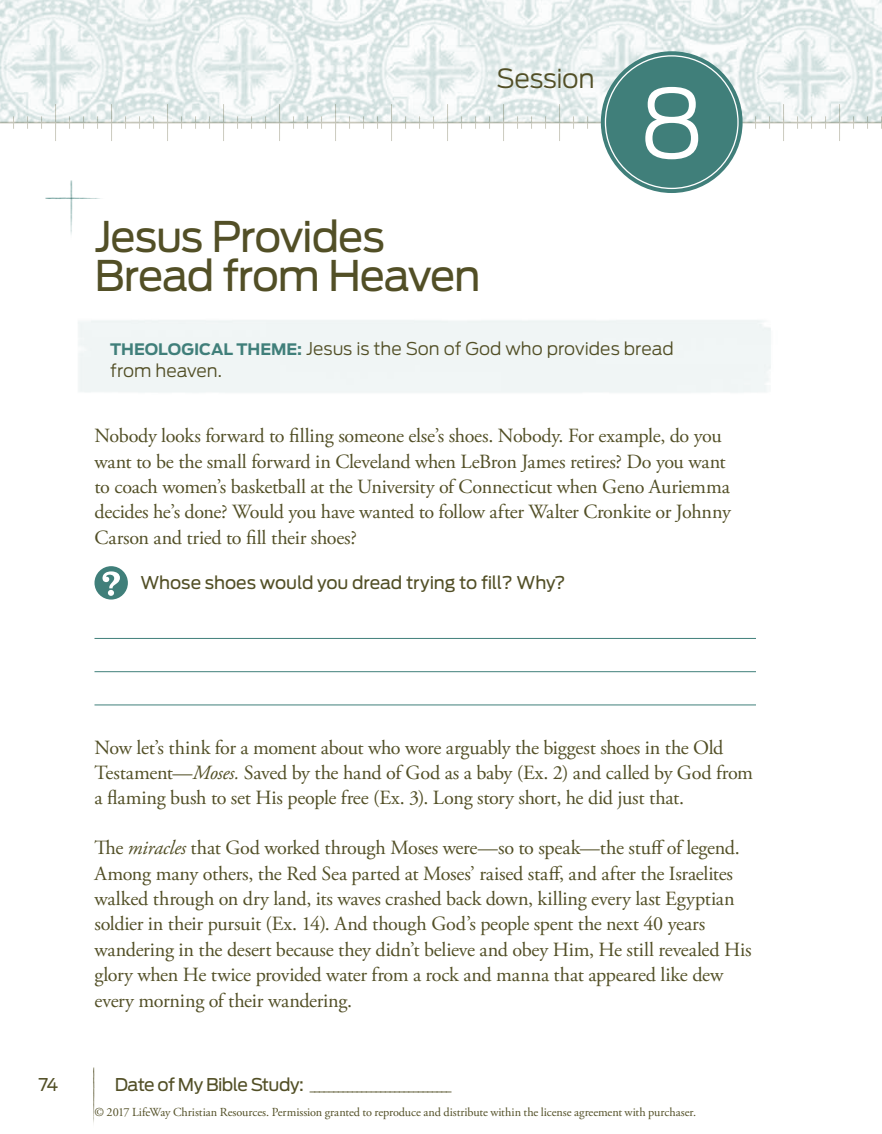
<style>
.page{position:relative;width:882px;height:1134px;background:#fff}
.page>*{position:absolute;margin:0;border:0;box-sizing:border-box;transform-origin:0 0}
.t1{font:300 94.5px "Antenna";color:#fff}
.t2{font:42px/38.5px "Antenna";letter-spacing:-.03em;color:#524f26}
.t3{font:300 26.25px "Antenna";letter-spacing:-.015em;color:#524f26}
.t4{font:20.12px/25.4px "Adobe Garamond Pro";letter-spacing:-.02em;color:#524f26}
.t5{font:300 17.5px/22.8px "Antenna";color:#524f26}
.t6{font:17.5px "Antenna";letter-spacing:-.01em;color:#524f26}
.t7{font:12.25px "Adobe Garamond Pro";letter-spacing:-.005em;color:#524f26}
.t8{font:10.5px "Antenna";color:#524f26}
.s1{font-weight:700;font-size:15.75px;color:#407f7a}
.s2{font-style:italic}
.s3{font-size:17.5px}
</style>
<div class="page">
<img style="left:0;top:0;width:882px;height:122px">
<hr style="left:0;top:122px;width:882px;height:1px;background:#524f26">
<svg style="left:13px;top:116px;width:1px;height:13px"></svg>
<svg style="left:27px;top:116px;width:1px;height:13px"></svg>
<svg style="left:41px;top:116px;width:1px;height:13px"></svg>
<svg style="left:69px;top:116px;width:1px;height:13px"></svg>
<svg style="left:83px;top:116px;width:1px;height:13px"></svg>
<svg style="left:97px;top:116px;width:1px;height:13px"></svg>
<svg style="left:125px;top:116px;width:1px;height:13px"></svg>
<svg style="left:139px;top:116px;width:1px;height:13px"></svg>
<svg style="left:153px;top:116px;width:1px;height:13px"></svg>
<svg style="left:181px;top:116px;width:1px;height:13px"></svg>
<svg style="left:195px;top:116px;width:1px;height:13px"></svg>
<svg style="left:209px;top:116px;width:1px;height:13px"></svg>
<svg style="left:237px;top:116px;width:1px;height:13px"></svg>
<svg style="left:251px;top:116px;width:1px;height:13px"></svg>
<svg style="left:265px;top:116px;width:1px;height:13px"></svg>
<svg style="left:293px;top:116px;width:1px;height:13px"></svg>
<svg style="left:307px;top:116px;width:1px;height:13px"></svg>
<svg style="left:321px;top:116px;width:1px;height:13px"></svg>
<svg style="left:349px;top:116px;width:1px;height:13px"></svg>
<svg style="left:363px;top:116px;width:1px;height:13px"></svg>
<svg style="left:377px;top:116px;width:1px;height:13px"></svg>
<svg style="left:405px;top:116px;width:1px;height:13px"></svg>
<svg style="left:419px;top:116px;width:1px;height:13px"></svg>
<svg style="left:433px;top:116px;width:1px;height:13px"></svg>
<svg style="left:461px;top:116px;width:1px;height:13px"></svg>
<svg style="left:475px;top:116px;width:1px;height:13px"></svg>
<svg style="left:489px;top:116px;width:1px;height:13px"></svg>
<svg style="left:517px;top:116px;width:1px;height:13px"></svg>
<svg style="left:531px;top:116px;width:1px;height:13px"></svg>
<svg style="left:545px;top:116px;width:1px;height:13px"></svg>
<svg style="left:573px;top:116px;width:1px;height:13px"></svg>
<svg style="left:587px;top:116px;width:1px;height:13px"></svg>
<svg style="left:755px;top:116px;width:1px;height:13px"></svg>
<svg style="left:769px;top:116px;width:1px;height:13px"></svg>
<svg style="left:797px;top:116px;width:1px;height:13px"></svg>
<svg style="left:811px;top:116px;width:1px;height:13px"></svg>
<svg style="left:825px;top:116px;width:1px;height:13px"></svg>
<svg style="left:853px;top:116px;width:1px;height:13px"></svg>
<svg style="left:867px;top:116px;width:1px;height:13px"></svg>
<svg style="left:881px;top:116px;width:1px;height:13px"></svg>
<hr style="left:55px;top:104px;width:1px;height:37px;background:#524f26">
<hr style="left:111px;top:104px;width:1px;height:37px;background:#524f26">
<hr style="left:167px;top:104px;width:1px;height:37px;background:#524f26">
<hr style="left:223px;top:104px;width:1px;height:37px;background:#524f26">
<hr style="left:279px;top:104px;width:1px;height:37px;background:#524f26">
<hr style="left:335px;top:104px;width:1px;height:37px;background:#524f26">
<hr style="left:391px;top:104px;width:1px;height:37px;background:#524f26">
<hr style="left:447px;top:104px;width:1px;height:37px;background:#524f26">
<hr style="left:503px;top:104px;width:1px;height:37px;background:#524f26">
<hr style="left:559px;top:104px;width:1px;height:37px;background:#524f26">
<hr style="left:783px;top:104px;width:1px;height:37px;background:#524f26">
<hr style="left:839px;top:104px;width:1px;height:37px;background:#524f26">
<img style="left:93px;top:1067px;width:2px;height:57px">
<img style="left:70px;top:180px;width:3px;height:55px">
<img style="left:45px;top:188px;width:56px;height:15px">
<div style="left:601px;top:51px;width:142px;height:142px;background:#407f7a;border-radius:50%"></div>
<hr style="left:94px;top:638px;width:662px;height:1px;background:#407f7a">
<hr style="left:94px;top:671px;width:662px;height:1px;background:#407f7a">
<hr style="left:94px;top:705px;width:662px;height:1px;background:#407f7a">
<svg style="left:94px;top:566px;width:34px;height:34px"></svg>
<h3 class="t3" style="left:496px;top:63px;width:100px">Session</h3>
<h2 class="t2" style="left:94px;top:218px;width:388px">Jesus Provides<br>Bread from Heaven</h2>
<h1 class="t1" style="left:639px;top:67px;width:67px">8</h1>
<p class="t5" style="left:110px;top:337px;width:565px"><span class="s1">THEOLOGICAL THEME:</span> Jesus is the Son of God who provides bread from heaven.</p>
<p class="t4" style="left:94px;top:424px;width:638px">Nobody looks forward to filling someone else’s shoes. Nobody. For example, do you want to be the small forward in Cleveland when LeBron James retires? Do you want to coach women’s basketball at the University of Connecticut when Geno Auriemma decides he’s done? Would you have wanted to follow after Walter Cronkite or Johnny Carson and tried to fill their shoes?</p>
<p class="t6" style="left:140px;top:572px;width:427px">Whose shoes would you dread trying to fill? Why?</p>
<p class="t4" style="left:94px;top:735px;width:660px">Now let’s think for a moment about who wore arguably the biggest shoes in the Old<br>Testament—<span class="s2">Moses.</span> Saved by the hand of God as a baby (Ex. 2) and called by God from a flaming bush to set His people free (Ex. 3). Long story short, he did just that.</p>
<p class="t4" style="left:94px;top:836px;width:659px">The <span class="s2">miracles</span> that God worked through Moses were—so to speak—the stuff of legend.<br>Among many others, the Red Sea parted at Moses’ raised staff, and after the Israelites walked through on dry land, its waves crashed back down, killing every last Egyptian soldier in their pursuit (Ex. 14). And though God’s people spent the next 40 years wandering in the desert because they didn’t believe and obey Him, He still revealed His glory when He twice provided water from a rock and manna that appeared like dew every morning of their wandering.</p>
<p class="t6" style="left:38px;top:1074px;width:22px">74</p>
<p class="t8" style="left:115px;top:1081px;width:338px"><span class="s3">Date of My Bible Study:</span> ______________________________</p>
<p class="t7" style="left:94px;top:1105px;width:603px">© 2017 LifeWay Christian Resources. Permission granted to reproduce and distribute within the license agreement with purchaser.</p>
</div>
